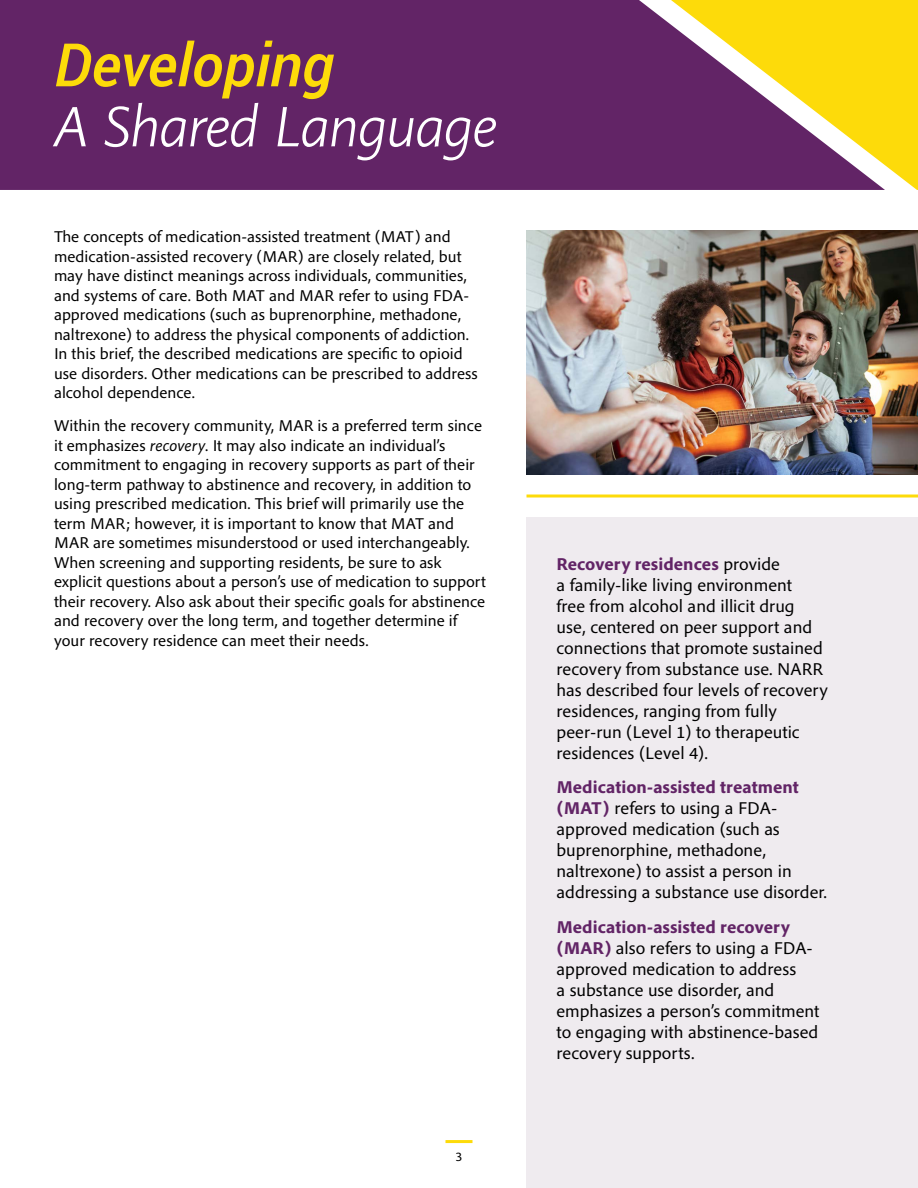
<style>
.page{position:relative;width:918px;height:1188px;background:#fff}
.page>*{position:absolute;margin:0;border:0;box-sizing:border-box;transform-origin:0 0}
.h1_new{font:italic 60px/60px "Pelago Light Text";letter-spacing:-.025em;color:#fff}
.t1{font:18px/21px "Pelago";color:#000}
.t2{font:16.5px/19.5px "Pelago";color:#000}
.t3{font:13.5px "Pelago";color:#000}
.s1{font-family:"Roboto";font-weight:500;color:#fddb0a}
.s2{font-style:italic}
.s3{font-weight:700;color:#622466}
</style>
<div class="page">
<div style="left:0;top:0;width:524px;height:190px;background:#622466"></div>
<svg style="left:524px;top:0;width:394px;height:190px;background:#9f6f55"></svg>
<div style="left:526px;top:518px;width:392px;height:670px;background:#efebef"></div>
<img style="left:526px;top:230px;width:392px;height:244px">
<hr style="left:526px;top:495px;width:392px;height:3px;background:#fddb0a">
<hr style="left:446px;top:1140px;width:26px;height:3px;background:#fddb0a">
<p class="h1_new" style="left:54px;top:35px;width:445px"><span class="s1">Developing<br></span>A Shared Language</p>
<p class="t2" style="left:54px;top:226px;width:425px">The concepts of medication-assisted treatment (MAT) and medication-assisted recovery (MAR) are closely related, but may have distinct meanings across individuals, communities, and systems of care. Both MAT and MAR refer to using FDA&shy;approved medications (such as buprenorphine, methadone, naltrexone) to address the physical components of addiction.<br>In this brief, the described medications are specific to opioid use disorders. Other medications can be prescribed to address alcohol dependence.</p>
<p class="t2" style="left:54px;top:415px;width:434px">Within the recovery community, MAR is a preferred term since it emphasizes <span class="s2">recovery</span>. It may also indicate an individual’s commitment to engaging in recovery supports as part of their long-term pathway to abstinence and recovery, in addition to using prescribed medication. This brief will primarily use the term MAR; however, it is important to know that MAT and MAR are sometimes misunderstood or used interchangeably.<br>When screening and supporting residents, be sure to ask explicit questions about a person’s use of medication to support their recovery. Also ask about their specific goals for abstinence and recovery over the long term, and together determine if your recovery residence can meet their needs.</p>
<p class="t3" style="left:456px;top:1148px;width:8px">3</p>
<p class="t1" style="left:556px;top:553px;width:273px"><span class="s3">Recovery residences</span> provide<br>a family-like living environment<br>free from alcohol and illicit drug use, centered on peer support and connections that promote sustained recovery from substance use. NARR has described four levels of recovery residences, ranging from fully peer-run (Level 1) to therapeutic residences (Level 4).</p>
<p class="t1" style="left:556px;top:777px;width:272px"><span class="s3">Medication-assisted treatment (MAT)</span> refers to using a FDA&shy;approved medication (such as buprenorphine, methadone, naltrexone) to assist a person in addressing a substance use disorder.</p>
<p class="t1" style="left:556px;top:916px;width:264px"><span class="s3">Medication-assisted recovery (MAR)</span> also refers to using a FDA&shy;approved medication to address<br>a substance use disorder, and emphasizes a person’s commitment to engaging with abstinence-based recovery supports.</p>
</div>
